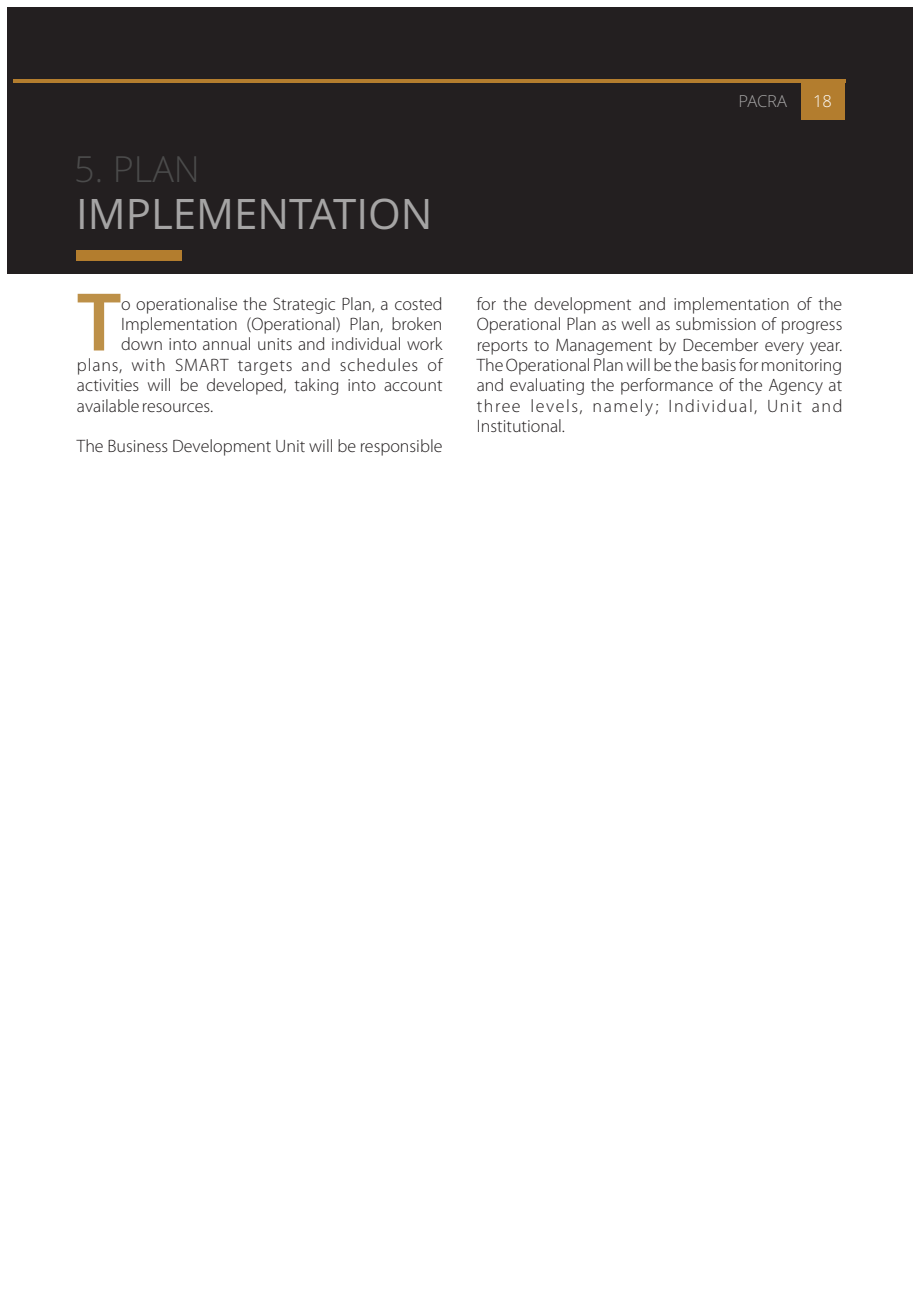
<style>
.page{position:relative;width:920px;height:1290px;background:#fff}
.page>*{position:absolute;margin:0;border:0;box-sizing:border-box;transform-origin:0 0}
.t1{font:600 84.15px "Myriad Pro";color:#bd9048}
.t2{font:42px "Open Sans";color:#a5a4a4}
.t3{font:300 36px "Open Sans";color:#4b4b4b}
.t4{font:300 18px/20.4px "Myriad Pro";color:#231f20;text-align:justify}
.t5{font:300 18px "Myriad Pro";letter-spacing:.045em;color:#231f20}
.t6{font:300 16.5px "Open Sans";letter-spacing:-.01em;color:#a5a4a4}
.t7{font:300 16.5px "Open Sans";color:#fff}
</style>
<div class="page">
<div style="left:7px;top:7px;width:905px;height:266px;background:#231f20"></div>
<hr style="left:14px;top:79px;width:832px;height:4px;background:#b37d2e">
<div style="left:801px;top:81px;width:44px;height:38px;background:#b37d2e"></div>
<div style="left:76px;top:250px;width:106px;height:10px;background:#b37d2e"></div>
<h3 class="t3" style="left:74px;top:154px;width:127px">5. PLAN</h3>
<h2 class="t2" style="left:76px;top:197px;width:358px">IMPLEMENTATION</h2>
<h1 class="t1" style="left:77px;top:287px;width:46px">T</h1>
<p class="t4" style="left:121px;top:295px;width:323px">o operationalise the Strategic Plan, a costed</p>
<p class="t4" style="left:121px;top:315px;width:323px">Implementation (Operational) Plan, broken</p>
<p class="t4" style="left:121px;top:336px;width:323px">down into annual units and individual work</p>
<p class="t5" style="left:77px;top:357px;width:367px">plans, with SMART targets and schedules of</p>
<p class="t4" style="left:77px;top:377px;width:367px">activities will be developed, taking into account</p>
<p class="t4" style="left:77px;top:397px;width:138px">available resources.</p>
<p class="t4" style="left:77px;top:438px;width:367px">The Business Development Unit will be responsible</p>
<p class="t6" style="left:738px;top:94px;width:50px">PACRA</p>
<p class="t7" style="left:813px;top:94px;width:20px">18</p>
<p class="t4" style="left:477px;top:295px;width:367px">for the development and implementation of the Operational Plan as well as submission of progress reports to Management by December every year.<br>The Operational Plan will be the basis for monitoring and evaluating the performance of the Agency at three levels, namely; Individual, Unit and Institutional.</p>
</div>
